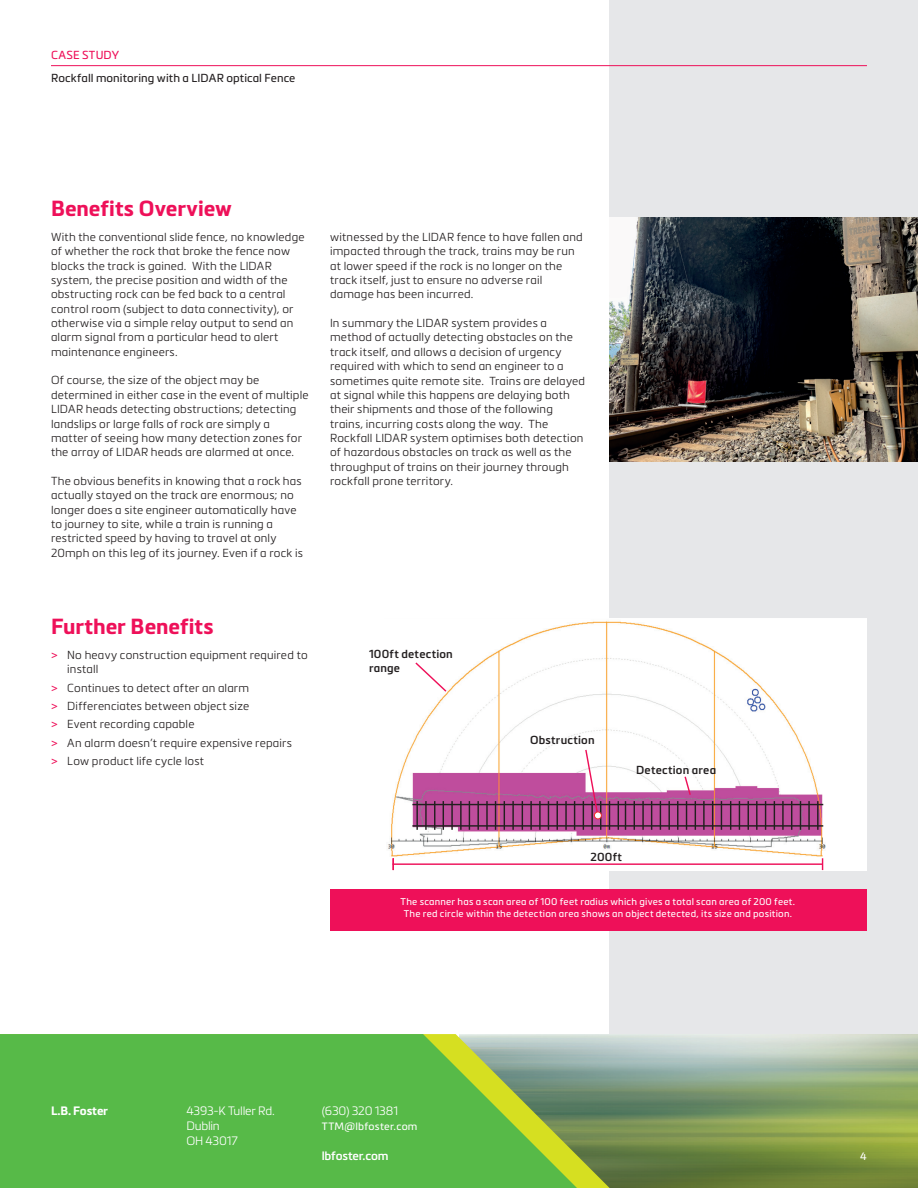
<style>
.page{position:relative;width:918px;height:1188px;background:#fff}
.page>*{position:absolute;margin:0;border:0;box-sizing:border-box;transform-origin:0 0}
.t1{font:700 21.6px "Metronic Pro";color:#ee1059}
.t2{font:300 12px/15px "Metronic Pro";letter-spacing:-.015em;color:#fff}
.t3{font:600 12px "Metronic Pro";letter-spacing:-.01em;color:#fff}
.t4{font:700 12px "Metronic Pro";letter-spacing:-.01em;color:#fff}
.t5{font:300 11.55px/14.4px "Metronic Pro";letter-spacing:.015em;color:#231f20}
.t6{font:600 11.55px/14.4px "Metronic Pro";letter-spacing:.02em;color:#231f20}
.t7{font:11.55px "Metronic Pro";letter-spacing:.005em;color:#231f20}
.t8{font:11.55px "Metronic Pro";letter-spacing:.02em;color:#ee1059}
.t9{font:10.5px "Metronic Pro";letter-spacing:.025em;color:#fff}
.t10{font:9.6px/11.6px "Metronic Pro";letter-spacing:.025em;color:#fff;text-align:center}
.s1{font-weight:400;color:#ee1059}
</style>
<div class="page">
<div style="left:609px;top:0;width:309px;height:1188px;background:#e6e7e9"></div>
<img style="left:660px;top:1034px;width:258px;height:154px">
<svg style="left:627px;top:1035px;width:33px;height:153px"></svg>
<svg style="left:0;top:1034px;width:627px;height:154px;fill:#57ba48"></svg>
<img style="left:609px;top:218px;width:309px;height:243px">
<img style="left:388px;top:619px;width:479px;height:251px">
<div style="left:330px;top:889px;width:537px;height:42px;background:#ee1059"></div>
<hr style="left:412px;top:825px;width:411px;height:2px;background:#231f20">
<hr style="left:412px;top:804px;width:411px;height:1px;background:#231f20">
<hr style="left:416px;top:801px;width:2px;height:29px;background:#231f20">
<svg style="left:625px;top:801px;width:1px;height:29px"></svg>
<svg style="left:522px;top:801px;width:1px;height:29px"></svg>
<svg style="left:730px;top:801px;width:1px;height:29px"></svg>
<svg style="left:469px;top:801px;width:1px;height:29px"></svg>
<svg style="left:574px;top:801px;width:1px;height:29px"></svg>
<hr style="left:782px;top:801px;width:2px;height:29px;background:#231f20">
<svg style="left:443px;top:801px;width:1px;height:29px"></svg>
<svg style="left:651px;top:801px;width:1px;height:29px"></svg>
<svg style="left:548px;top:801px;width:1px;height:29px"></svg>
<hr style="left:756px;top:801px;width:2px;height:29px;background:#231f20">
<svg style="left:495px;top:801px;width:1px;height:29px"></svg>
<hr style="left:703px;top:801px;width:2px;height:29px;background:#231f20">
<hr style="left:808px;top:801px;width:2px;height:29px;background:#231f20">
<hr style="left:425px;top:801px;width:2px;height:29px;background:#231f20">
<svg style="left:634px;top:801px;width:1px;height:29px"></svg>
<hr style="left:530px;top:801px;width:2px;height:29px;background:#231f20">
<svg style="left:739px;top:801px;width:1px;height:29px"></svg>
<hr style="left:477px;top:801px;width:2px;height:29px;background:#231f20">
<svg style="left:791px;top:801px;width:1px;height:29px"></svg>
<hr style="left:451px;top:801px;width:2px;height:29px;background:#231f20">
<svg style="left:660px;top:801px;width:1px;height:29px"></svg>
<svg style="left:557px;top:801px;width:1px;height:29px"></svg>
<svg style="left:765px;top:801px;width:1px;height:29px"></svg>
<svg style="left:504px;top:801px;width:1px;height:29px"></svg>
<svg style="left:712px;top:801px;width:1px;height:29px"></svg>
<svg style="left:609px;top:801px;width:1px;height:29px"></svg>
<hr style="left:817px;top:801px;width:2px;height:29px;background:#231f20">
<svg style="left:434px;top:801px;width:1px;height:29px"></svg>
<hr style="left:642px;top:801px;width:2px;height:29px;background:#231f20">
<hr style="left:539px;top:801px;width:2px;height:29px;background:#231f20">
<svg style="left:748px;top:801px;width:1px;height:29px"></svg>
<hr style="left:486px;top:801px;width:2px;height:29px;background:#231f20">
<svg style="left:800px;top:801px;width:1px;height:29px"></svg>
<hr style="left:460px;top:801px;width:2px;height:29px;background:#231f20">
<hr style="left:668px;top:801px;width:2px;height:29px;background:#231f20">
<hr style="left:565px;top:801px;width:2px;height:29px;background:#231f20">
<svg style="left:774px;top:801px;width:1px;height:29px"></svg>
<hr style="left:512px;top:801px;width:2px;height:29px;background:#231f20">
<svg style="left:721px;top:801px;width:1px;height:29px"></svg>
<svg style="left:618px;top:801px;width:1px;height:29px"></svg>
<svg style="left:583px;top:748px;width:18px;height:82px"></svg>
<svg style="left:414px;top:661px;width:34px;height:32px"></svg>
<svg style="left:677px;top:775px;width:19px;height:55px"></svg>
<hr style="left:393px;top:863px;width:430px;height:2px;background:#ee1059">
<div style="left:594px;top:812px;width:7px;height:7px;background:#fff;border-radius:50%"></div>
<div style="left:594px;top:812px;width:8px;height:7px;border:1px solid #ee2d2d;border-radius:50%"></div>
<hr style="left:51px;top:65px;width:816px;height:1px;background:#ee1059">
<p class="t8" style="left:51px;top:47px;width:70px">CASE STUDY</p>
<p class="t7" style="left:51px;top:69px;width:246px">Rockfall monitoring with a LIDAR optical Fence</p>
<h1 class="t1" style="left:51px;top:195px;width:182px">Benefits Overview</h1>
<p class="t5" style="left:51px;top:229px;width:255px">With the conventional slide fence, no knowledge of whether the rock that broke the fence now blocks the track is gained. With the LIDAR system, the precise position and width of the obstructing rock can be fed back to a central control room (subject to data connectivity), or otherwise via a simple relay output to send an alarm signal from a particular head to alert maintenance engineers.</p>
<p class="t5" style="left:51px;top:373px;width:259px">Of course, the size of the object may be determined in either case in the event of multiple LIDAR heads detecting obstructions; detecting landslips or large falls of rock are simply a matter of seeing how many detection zones for the array of LIDAR heads are alarmed at once.</p>
<p class="t5" style="left:51px;top:473px;width:253px">The obvious benefits in knowing that a rock has actually stayed on the track are enormous; no longer does a site engineer automatically have to journey to site, while a train is running a restricted speed by having to travel at only 20mph on this leg of its journey. Even if a rock is</p>
<p class="t5" style="left:330px;top:229px;width:254px">witnessed by the LIDAR fence to have fallen and impacted through the track, trains may be run at lower speed if the rock is no longer on the track itself, just to ensure no adverse rail damage has been incurred.</p>
<p class="t5" style="left:330px;top:315px;width:257px">In summary the LIDAR system provides a method of actually detecting obstacles on the track itself, and allows a decision of urgency required with which to send an engineer to a sometimes quite remote site. Trains are delayed at signal while this happens are delaying both their shipments and those of the following trains, incurring costs along the way. The Rockfall LIDAR system optimises both detection of hazardous obstacles on track as well as the throughput of trains on their journey through rockfall prone territory.</p>
<h1 class="t1" style="left:51px;top:613px;width:164px">Further Benefits</h1>
<p class="t5" style="left:67px;top:647px;width:242px;text-indent:-16px"><span class="s1">&gt;</span> No heavy construction equipment required to install</p>
<p class="t5" style="left:51px;top:678px;width:242px;line-height:18.5px"><span class="s1">&gt;</span> Continues to detect after an alarm<br><span class="s1">&gt;</span> Differenciates between object size<br><span class="s1">&gt;</span> Event recording capable<br><span class="s1">&gt;</span> An alarm doesn’t require expensive repairs <span class="s1">&gt;</span> Low product life cycle lost</p>
<p class="t6" style="left:369px;top:646px;width:85px">100ft detection range</p>
<p class="t6" style="left:530px;top:733px;width:66px">Obstruction</p>
<p class="t6" style="left:636px;top:763px;width:82px">Detection area</p>
<p class="t6" style="left:591px;top:850px;width:33px">200ft</p>
<p class="t10" style="left:401px;top:896px;width:396px">The scanner has a scan area of 100 feet radius which gives a total scan area of 200 feet.<br>The red circle within the detection area shows an object detected, its size and position.</p>
<p class="t4" style="left:51px;top:1103px;width:59px">L.B. Foster</p>
<p class="t2" style="left:186px;top:1103px;width:90px">4393-K Tuller Rd.<br>Dublin<br>OH 43017</p>
<p class="t2" style="left:322px;top:1103px;width:78px">(630) 320 1381</p>
<p class="t9" style="left:322px;top:1119px;width:97px">TTM@lbfoster.com</p>
<p class="t3" style="left:322px;top:1149px;width:68px">lbfoster.com</p>
<p class="t9" style="left:860px;top:1149px;width:8px">4</p>
</div>
